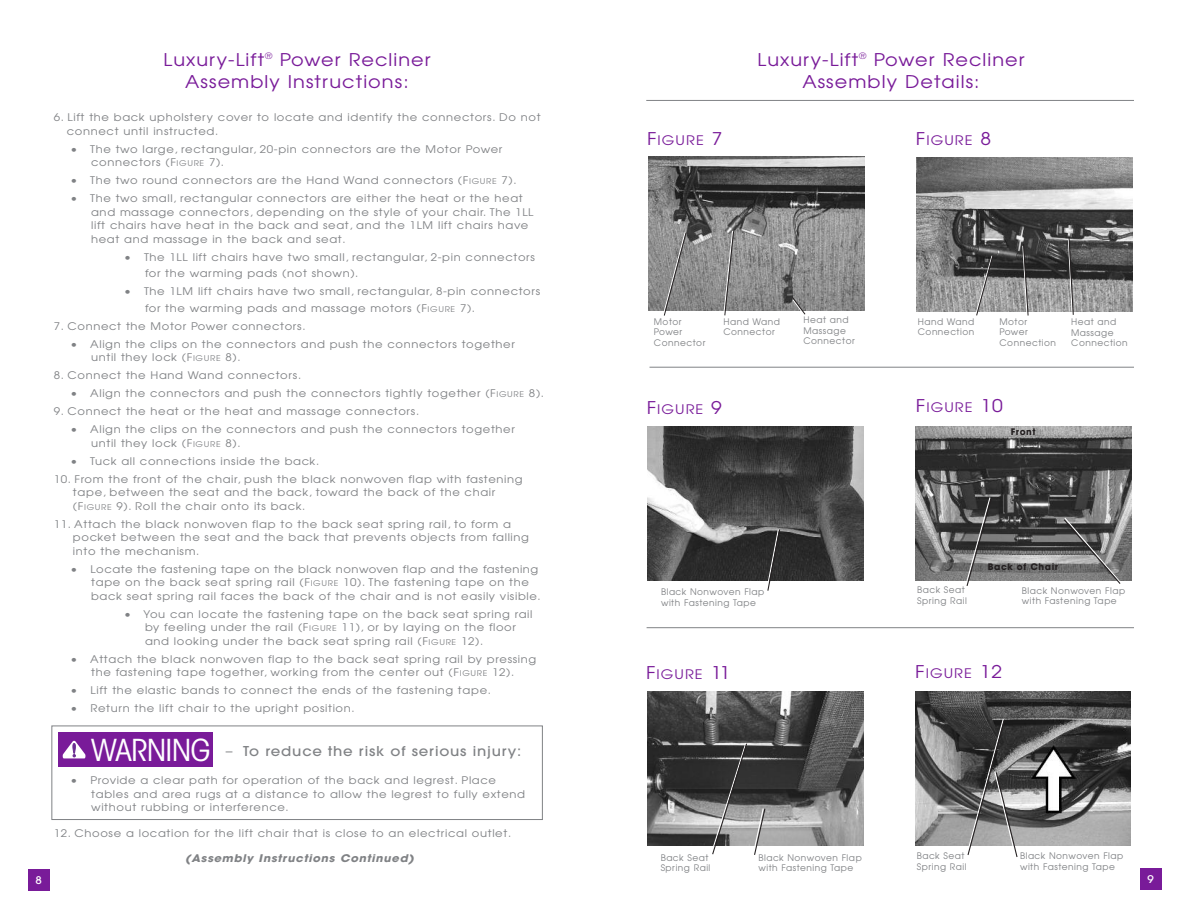
<style>
.page{position:relative;width:1188px;height:918px;background:#fff}
.page>*{position:absolute;margin:0;border:0;box-sizing:border-box;transform-origin:0 0}
.t1{font:30px "ITC Avant Garde MM.325.wt.450.wd";letter-spacing:-.025em;color:#fff;scale:1.1 1}
.t2{font:17.55px/22.5px "Avant Garde";letter-spacing:.055em;color:#791b99;text-align:center;scale:1.1 1}
.t3{font:500 13.5px "Avant Garde";letter-spacing:.055em;color:#808285;scale:1.1 1}
.t4{font:13.2px "Avant Garde";letter-spacing:.075em;color:#791b99;scale:1.1 1}
.t5{font:10.5px/13.5px "Avant Garde";letter-spacing:.055em;color:#808285;scale:1.1 1}
.t6{font:italic 700 10.5px "Avant Garde";letter-spacing:.06em;color:#808285;scale:1.1 1}
.t7{font:500 10.5px "Avant Garde";color:#fff;scale:1.1 1}
.t8{font:9px/10.5px "Avant Garde";letter-spacing:.055em;color:#808285}
.t9{font:700 9px "Avant Garde";letter-spacing:.06em;color:#231f20}
.s1{font-size:7.8px}
.s2{font-weight:400}
.s3{font-size:17.55px}
</style>
<div class="page">
<div style="left:1140px;top:869px;width:22px;height:21px;background:#791b99"></div>
<div style="left:28px;top:869px;width:22px;height:22px;background:#791b99"></div>
<div style="left:51px;top:726px;width:492px;height:94px;border:1px solid #808285"></div>
<hr style="left:650px;top:367px;width:484px;height:1px;background:#808285">
<hr style="left:646px;top:100px;width:488px;height:1px;background:#808285">
<img style="left:648px;top:157px;width:216px;height:154px">
<img style="left:917px;top:157px;width:215px;height:154px">
<svg style="left:975px;top:255px;width:19px;height:61px"></svg>
<svg style="left:1022px;top:243px;width:7px;height:73px"></svg>
<svg style="left:1068px;top:237px;width:6px;height:78px"></svg>
<svg style="left:662px;top:231px;width:25px;height:85px;background:#929292"></svg>
<img style="left:648px;top:426px;width:216px;height:154px">
<img style="left:916px;top:426px;width:216px;height:154px">
<svg style="left:1063px;top:516px;width:59px;height:68px;background:#7b7b7b"></svg>
<svg style="left:964px;top:496px;width:29px;height:90px;background:#696969"></svg>
<svg style="left:765px;top:469px;width:80px;height:122px;background:#505050"></svg>
<img style="left:648px;top:691px;width:215px;height:154px">
<img style="left:915px;top:692px;width:216px;height:154px">
<svg style="left:965px;top:718px;width:53px;height:139px;background:#6f6f6f"></svg>
<svg style="left:710px;top:734px;width:134px;height:121px;background:#727272"></svg>
<svg style="left:723px;top:230px;width:11px;height:86px"></svg>
<svg style="left:791px;top:296px;width:16px;height:19px"></svg>
<hr style="left:647px;top:627px;width:487px;height:1px;background:#808285">
<div style="left:58px;top:732px;width:155px;height:34px;background:#791b99"></div>
<svg style="left:62px;top:740px;width:24px;height:18px"></svg>
<h2 class="t2" style="left:163px;top:48px;width:244px">Luxury-Lift<sup>®</sup> Power Recliner<br>Assembly Instructions:</h2>
<p class="t5" style="left:67px;top:111px;width:432px;text-indent:-13px">6. Lift the back upholstery cover to locate and identify the connectors. Do not connect until instructed.</p>
<p class="t5" style="left:91px;top:142px;width:375px;text-indent:-21px">• The two large, rectangular, 20-pin connectors are the Motor Power connectors (F<span class="s1">IGURE</span> 7).</p>
<p class="t5" style="left:70px;top:174px;width:407px">• The two round connectors are the Hand Wand connectors (F<span class="s1">IGURE</span> 7).</p>
<p class="t5" style="left:91px;top:192px;width:404px;text-indent:-21px">• The two small, rectangular connectors are either the heat or the heat and massage connectors, depending on the style of your chair. The 1LL lift chairs have heat in the back and seat, and the 1LM lift chairs have heat and massage in the back and seat.</p>
<p class="t5" style="left:145px;top:249px;width:356px;line-height:16.5px;text-indent:-21px">• The 1LL lift chairs have two small, rectangular, 2-pin connectors for the warming pads (not shown).</p>
<p class="t5" style="left:145px;top:283px;width:361px;line-height:16.5px;text-indent:-21px">• The 1LM lift chairs have two small, rectangular, 8-pin connectors for the warming pads and massage motors (F<span class="s1">IGURE</span> 7).</p>
<p class="t5" style="left:54px;top:319px;width:231px">7. Connect the Motor Power connectors.</p>
<p class="t5" style="left:91px;top:337px;width:387px;text-indent:-21px">• Align the clips on the connectors and push the connectors together until they lock (F<span class="s1">IGURE</span> 8).</p>
<p class="t5" style="left:54px;top:369px;width:227px">8. Connect the Hand Wand connectors.</p>
<p class="t5" style="left:70px;top:387px;width:432px">• Align the connectors and push the connectors tightly together (F<span class="s1">IGURE</span> 8).</p>
<p class="t5" style="left:54px;top:405px;width:334px">9. Connect the heat or the heat and massage connectors.</p>
<p class="t5" style="left:91px;top:423px;width:387px;text-indent:-21px">• Align the clips on the connectors and push the connectors together until they lock (F<span class="s1">IGURE</span> 8).</p>
<p class="t5" style="left:70px;top:454px;width:228px">• Tuck all connections inside the back.</p>
<p class="t5" style="left:73px;top:472px;width:410px;text-indent:-19px">10. From the front of the chair, push the black nonwoven flap with fastening tape, between the seat and the back, toward the back of the chair (F<span class="s1">IGURE</span> 9). Roll the chair onto its back.</p>
<p class="t5" style="left:73px;top:517px;width:416px;text-indent:-19px">11. Attach the black nonwoven flap to the back seat spring rail, to form a pocket between the seat and the back that prevents objects from falling into the mechanism.</p>
<p class="t5" style="left:91px;top:562px;width:410px;text-indent:-21px">• Locate the fastening tape on the black nonwoven flap and the fastening tape on the back seat spring rail (F<span class="s1">IGURE</span> 10). The fastening tape on the back seat spring rail faces the back of the chair and is not easily visible.</p>
<p class="t5" style="left:145px;top:607px;width:354px;text-indent:-21px">• You can locate the fastening tape on the back seat spring rail by feeling under the rail (F<span class="s1">IGURE</span> 11), or by laying on the floor and looking under the back seat spring rail (F<span class="s1">IGURE</span> 12).</p>
<p class="t5" style="left:70px;top:652px;width:425px;text-align:center">• Attach the black nonwoven flap to the back seat spring rail by pressing the fastening tape together, working from the center out (F<span class="s1">IGURE</span> 12).</p>
<p class="t5" style="left:70px;top:684px;width:384px">• Lift the elastic bands to connect the ends of the fastening tape.</p>
<p class="t5" style="left:70px;top:702px;width:260px">• Return the lift chair to the upright position.</p>
<p class="t3" style="left:226px;top:746px;width:270px"><span class="s2">–</span> To reduce the risk of serious injury:</p>
<p class="t5" style="left:91px;top:774px;width:396px;text-indent:-21px">• Provide a clear path for operation of the back and legrest. Place tables and area rugs at a distance to allow the legrest to fully extend without rubbing or interference.</p>
<p class="t5" style="left:54px;top:826px;width:417px">12. Choose a location for the lift chair that is close to an electrical outlet.</p>
<p class="t6" style="left:185px;top:855px;width:209px">(Assembly Instructions Continued)</p>
<h1 class="t1" style="left:91px;top:738px;width:110px">WARNING</h1>
<p class="t4" style="left:647px;top:133px;width:70px"><span class="s3">F</span>IGURE <span class="s3">7</span></p>
<h2 class="t2" style="left:757px;top:48px;width:244px">Luxury-Lift<sup>®</sup> Power Recliner<br>Assembly Details:</h2>
<p class="t4" style="left:916px;top:133px;width:70px"><span class="s3">F</span>IGURE <span class="s3">8</span></p>
<p class="t8" style="left:654px;top:316px;width:53px">Motor<br>Power<br>Connector</p>
<p class="t8" style="left:723px;top:316px;width:58px">Hand Wand<br>Connector</p>
<p class="t8" style="left:803px;top:315px;width:53px">Heat and<br>Massage<br>Connector</p>
<p class="t8" style="left:918px;top:316px;width:58px">Hand Wand<br>Connection</p>
<p class="t8" style="left:999px;top:317px;width:58px">Motor<br>Power<br>Connection</p>
<p class="t8" style="left:1071px;top:317px;width:58px">Heat and<br>Massage<br>Connection</p>
<p class="t4" style="left:647px;top:401px;width:70px"><span class="s3">F</span>IGURE <span class="s3">9</span></p>
<p class="t4" style="left:916px;top:400px;width:81px"><span class="s3">F</span>IGURE <span class="s3">10</span></p>
<p class="t9" style="left:1011px;top:428px;width:26px">Front</p>
<p class="t9" style="left:988px;top:563px;width:72px">Back of Chair</p>
<p class="t8" style="left:917px;top:585px;width:51px">Back Seat<br>Spring Rail</p>
<p class="t8" style="left:661px;top:587px;width:105px">Black Nonwoven Flap with Fastening Tape</p>
<p class="t8" style="left:1022px;top:586px;width:105px">Black Nonwoven Flap with Fastening Tape</p>
<p class="t4" style="left:646px;top:667px;width:78px"><span class="s3">F</span>IGURE <span class="s3">11</span></p>
<p class="t4" style="left:915px;top:665px;width:81px"><span class="s3">F</span>IGURE <span class="s3">12</span></p>
<p class="t8" style="left:661px;top:852px;width:51px">Back Seat<br>Spring Rail</p>
<p class="t8" style="left:758px;top:852px;width:105px">Black Nonwoven Flap with Fastening Tape</p>
<p class="t8" style="left:917px;top:851px;width:51px">Back Seat<br>Spring Rail</p>
<p class="t8" style="left:1020px;top:851px;width:105px">Black Nonwoven Flap with Fastening Tape</p>
<p class="t7" style="left:35px;top:876px;width:7px">8</p>
<p class="t7" style="left:1147px;top:875px;width:7px">9</p>
</div>
